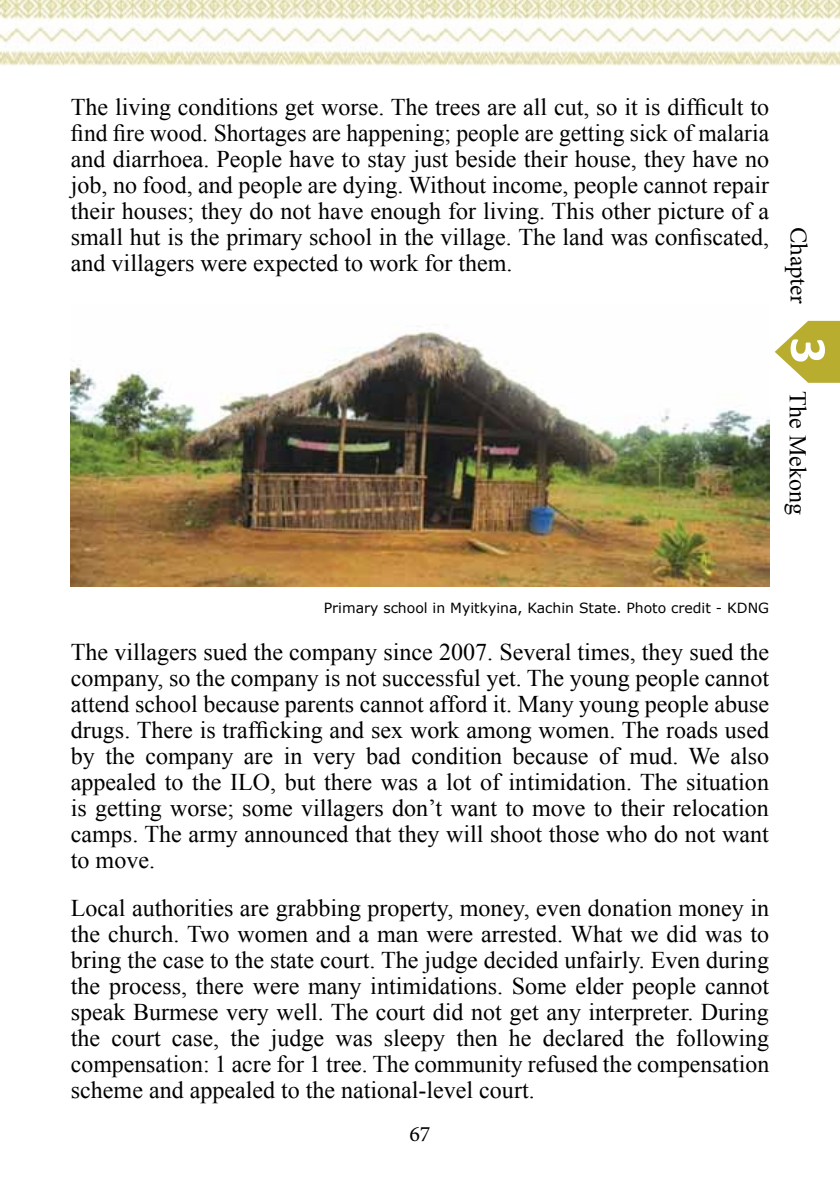
<style>
.page{position:relative;width:840px;height:1191px;background:#fff}
.page>*{position:absolute;margin:0;border:0;box-sizing:border-box;transform-origin:0 0}
.t1{font:24px/26px "Times New Roman";color:#000;text-align:justify}
.t2{font:22px "Minion Pro";color:#000}
.t3{font:14px "Verdana";color:#000}
.s1{font-family:"Minion Pro"}
.s2{font-family:"Calibri";font-weight:700;font-size:52.4px;color:#fff}
</style>
<div class="page">
<svg style="left:774px;top:321px;width:65px;height:62px"></svg>
<img style="left:0;top:0;width:839px;height:65px">
<img style="left:71px;top:330px;width:697px;height:257px">
<p class="t1" style="left:71px;top:93px;width:699px">The living conditions get worse. The trees are all cut, so it is difficult to find fire wood. Shortages are happening; people are getting sick of malaria and diarrhoea. People have to stay just beside their house, they have no job, no food, and people are dying. Without income, people cannot repair their houses; they do not have enough for living. This other picture of a small hut is the primary school in the village. The land was confiscated, and villagers were expected to work for them.</p>
<p class="t1" style="left:811px;top:227px;width:290px;rotate:90deg"><span class="s1">Chapter</span> <span class="s2">3</span> The Mekong</p>
<p class="t3" style="left:323px;top:598px;width:446px">Primary school in Myitkyina, Kachin State. Photo credit - KDNG</p>
<p class="t1" style="left:71px;top:638px;width:699px">The villagers sued the company since 2007. Several times, they sued the company, so the company is not successful yet. The young people cannot attend school because parents cannot afford it. Many young people abuse drugs. There is trafficking and sex work among women. The roads used by the company are in very bad condition because of mud. We also appealed to the ILO, but there was a lot of intimidation. The situation is getting worse; some villagers don’t want to move to their relocation camps. The army announced that they will shoot those who do not want to move.</p>
<p class="t1" style="left:71px;top:894px;width:699px">Local authorities are grabbing property, money, even donation money in the church. Two women and a man were arrested. What we did was to bring the case to the state court. The judge decided unfairly. Even during the process, there were many intimidations. Some elder people cannot speak Burmese very well. The court did not get any interpreter. During the court case, the judge was sleepy then he declared the following compensation: 1 acre for 1 tree. The community refused the compensation scheme and appealed to the national-level court.</p>
<p class="t2" style="left:409px;top:1119px;width:23px">67</p>
</div>
